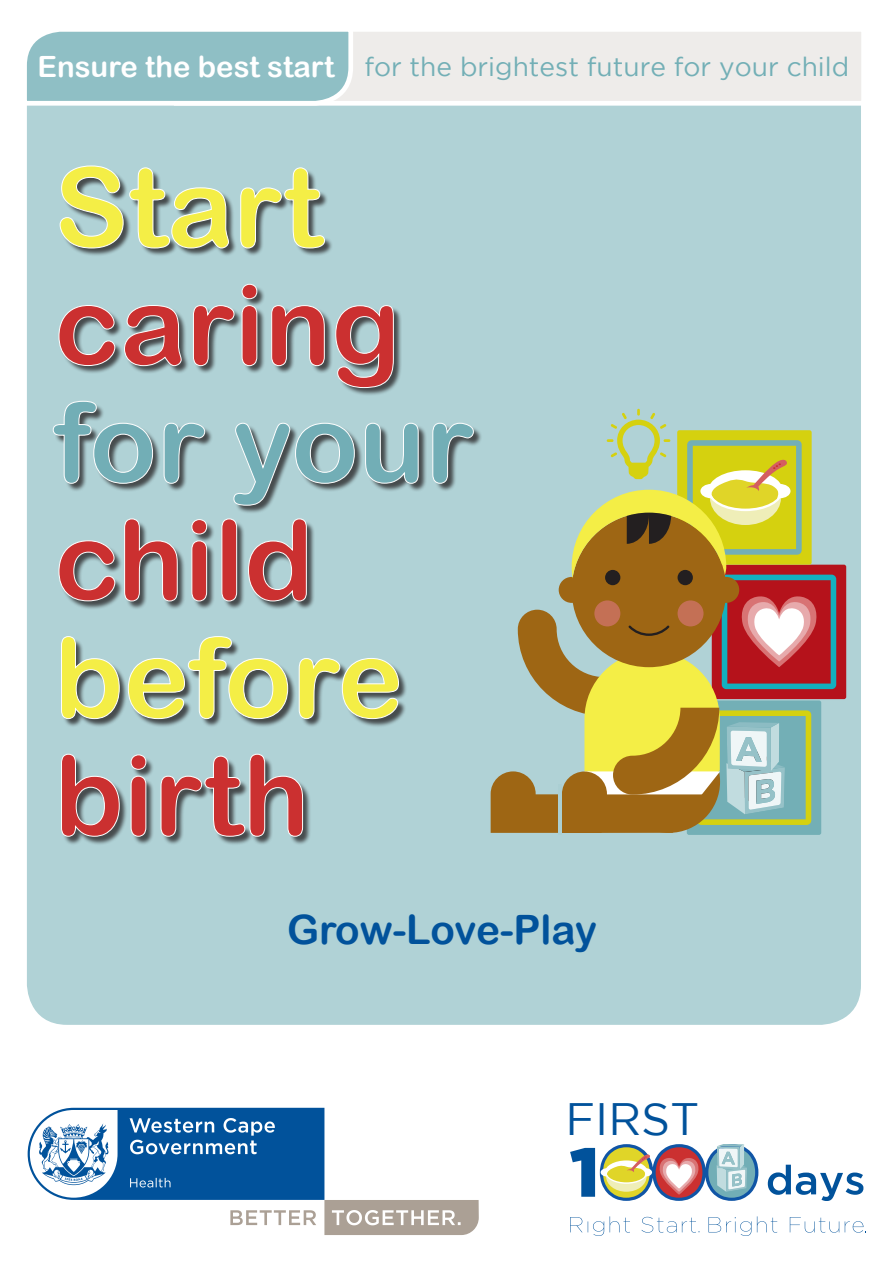
<style>
.page{position:relative;width:893px;height:1263px;background:#fff}
.page>*{position:absolute;margin:0;border:0;box-sizing:border-box;transform-origin:0 0}
.t1{font:110.77px "Arial Rounded MT Bold";color:#cb3030}
.t2{font:110.77px "Arial Rounded MT Bold";color:#f4ee46}
.t3{font:110.77px "Arial Rounded MT Bold";color:#72aeb6}
.t4{font:45.38px "Gotham";color:#01529b}
.t5{font:40.5px "Arial Rounded MT Bold";color:#01529b}
.t6{font:29.33px "Arial Rounded MT Bold";color:#fff}
.t7{font:26.4px "Gotham";color:#73afb6}
</style>
<div class="page">
<div style="left:27px;top:108px;width:834px;height:917px;background:#b0d2d6"></div>
<svg style="left:355px;top:32px;width:506px;height:76px;background:#edecea"></svg>
<svg style="left:27px;top:31px;width:328px;height:77px;background:#9bc6cb"></svg>
<svg style="left:28px;top:1108px;width:451px;height:127px"></svg>
<div style="left:55px;top:167px;width:428px;height:678px;background:#231f20;opacity:.75"></div>
<svg style="left:60px;top:166px;width:169px;height:82px;background:#8ca0a3"></svg>
<svg style="left:240px;top:167px;width:85px;height:81px;background:#91a8ab"></svg>
<svg style="left:59px;top:305px;width:56px;height:61px;background:#8b9ea1"></svg>
<svg style="left:124px;top:305px;width:58px;height:61px;background:#849598"></svg>
<svg style="left:193px;top:305px;width:41px;height:61px;background:#8ba0a3"></svg>
<svg style="left:242px;top:284px;width:15px;height:82px"></svg>
<svg style="left:271px;top:305px;width:54px;height:61px;background:#87999c"></svg>
<svg style="left:335px;top:305px;width:59px;height:83px;background:#86989b"></svg>
<svg style="left:53px;top:401px;width:100px;height:83px;background:#8ea4a7"></svg>
<svg style="left:164px;top:423px;width:41px;height:61px;background:#8b9fa2"></svg>
<svg style="left:234px;top:423px;width:121px;height:83px;background:#90a6a9"></svg>
<svg style="left:365px;top:423px;width:54px;height:61px;background:#8a9c9f"></svg>
<svg style="left:432px;top:423px;width:42px;height:61px;background:#8ca1a4"></svg>
<svg style="left:59px;top:540px;width:56px;height:61px;background:#8b9fa2"></svg>
<svg style="left:124px;top:518px;width:54px;height:83px;background:#8b9fa2"></svg>
<svg style="left:191px;top:519px;width:16px;height:82px"></svg>
<svg style="left:222px;top:518px;width:15px;height:83px"></svg>
<svg style="left:248px;top:518px;width:59px;height:83px;background:#8ea3a6"></svg>
<svg style="left:61px;top:636px;width:59px;height:83px;background:#899da0"></svg>
<svg style="left:128px;top:636px;width:160px;height:83px;background:#90a5a8"></svg>
<svg style="left:299px;top:658px;width:100px;height:61px;background:#899c9f"></svg>
<svg style="left:61px;top:754px;width:59px;height:83px;background:#899da0"></svg>
<svg style="left:131px;top:754px;width:15px;height:83px"></svg>
<svg style="left:161px;top:754px;width:142px;height:83px;background:#8fa5a8"></svg>
<div style="left:712px;top:565px;width:134px;height:134px;background:#b5121b;border-radius:2px"></div>
<hr style="left:559px;top:785px;width:3px;height:50px;background:#abcfd3">
<svg style="left:491px;top:409px;width:345px;height:424px;background:#b2a874"></svg>
<svg style="left:768px;top:1165px;width:95px;height:36px"></svg>
<svg style="left:570px;top:1144px;width:188px;height:57px"></svg>
<svg style="left:570px;top:1216px;width:296px;height:20px"></svg>
<p class="t6" style="left:38px;top:49px;width:298px">Ensure the best start</p>
<p class="t7" style="left:364px;top:52px;width:486px">for the brightest future for your child</p>
<p class="t2" style="left:54px;top:142px;width:270px">Start</p>
<p class="t1" style="left:54px;top:259px;width:348px">caring</p>
<p class="t3" style="left:54px;top:377px;width:421px">for your</p>
<p class="t1" style="left:54px;top:495px;width:261px">child</p>
<p class="t2" style="left:54px;top:612px;width:351px">before</p>
<p class="t1" style="left:54px;top:730px;width:257px">birth</p>
<p class="t5" style="left:287px;top:905px;width:311px">Grow-Love-Play</p>
<p class="t4" style="left:565px;top:1094px;width:136px">FIRST</p>
</div>
